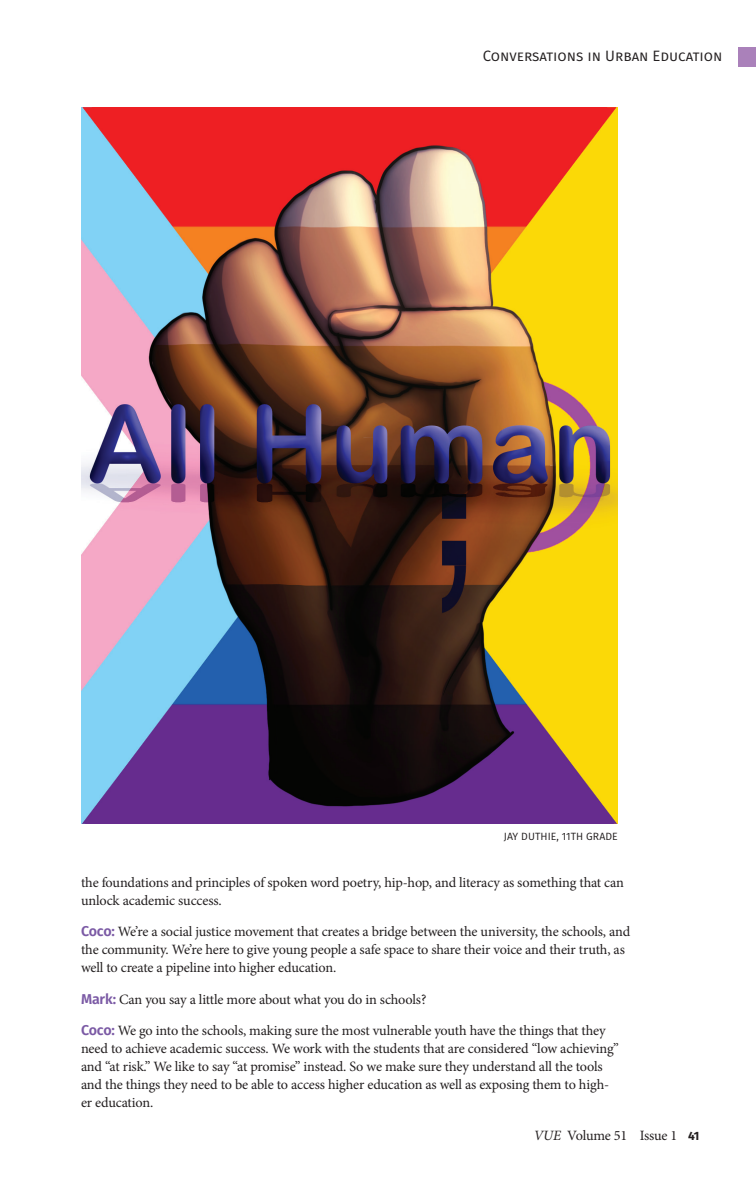
<style>
.page{position:relative;width:756px;height:1188px;background:#fff}
.page>*{position:absolute;margin:0;border:0;box-sizing:border-box;transform-origin:0 0}
.t1{font:15px "Fira Sans";color:#231f20}
.Article_interview_co{font:14.25px/18px "Minion Pro";letter-spacing:-.015em;color:#231f20}
.Article_copy_no_inde{font:14.25px/18px "Minion Pro";letter-spacing:-.01em;color:#231f20}
.Caption_BLACK{font:10.5px "Fira Sans";letter-spacing:.01em;color:#231f20}
.s1{font-family:"Fira Sans";font-weight:600;color:#7b5aa5}
.s2{font-style:italic}
.s3{font-family:"Fira Sans";font-weight:700;font-size:12px}
</style>
<div class="page">
<img style="left:81px;top:108px;width:537px;height:716px">
<div style="left:739px;top:48px;width:17px;height:19px;background:#aa81ba"></div>
<p class="t1" style="left:483px;top:45px;width:241px">Conversations in Urban Education</p>
<p class="Caption_BLACK" style="left:504px;top:829px;width:116px">JAY DUTHIE, 11TH GRADE</p>
<p class="Article_copy_no_inde" style="left:81px;top:873px;width:544px">the foundations and principles of spoken word poetry, hip-hop, and literacy as something that can unlock academic success.</p>
<p class="Article_interview_co" style="left:81px;top:923px;width:551px"><span class="s1">Coco:</span> We’re a social justice movement that creates a bridge between the university, the schools, and the community. We’re here to give young people a safe space to share their voice and their truth, as well to create a pipeline into higher education.</p>
<p class="Article_interview_co" style="left:81px;top:990px;width:347px"><span class="s1">Mark:</span> Can you say a little more about what you do in schools?</p>
<p class="Article_interview_co" style="left:81px;top:1022px;width:540px"><span class="s1">Coco:</span> We go into the schools, making sure the most vulnerable youth have the things that they need to achieve academic success. We work with the students that are considered “low achieving” and “at risk.” We like to say “at promise” instead. So we make sure they understand all the tools and the things they need to be able to access higher education as well as exposing them to high&shy;er education.</p>
<p class="Article_interview_co" style="left:534px;top:1126px;width:167px"><span class="s2">VUE</span> Volume 51 Issue 1 <span class="s3">41</span></p>
</div>
